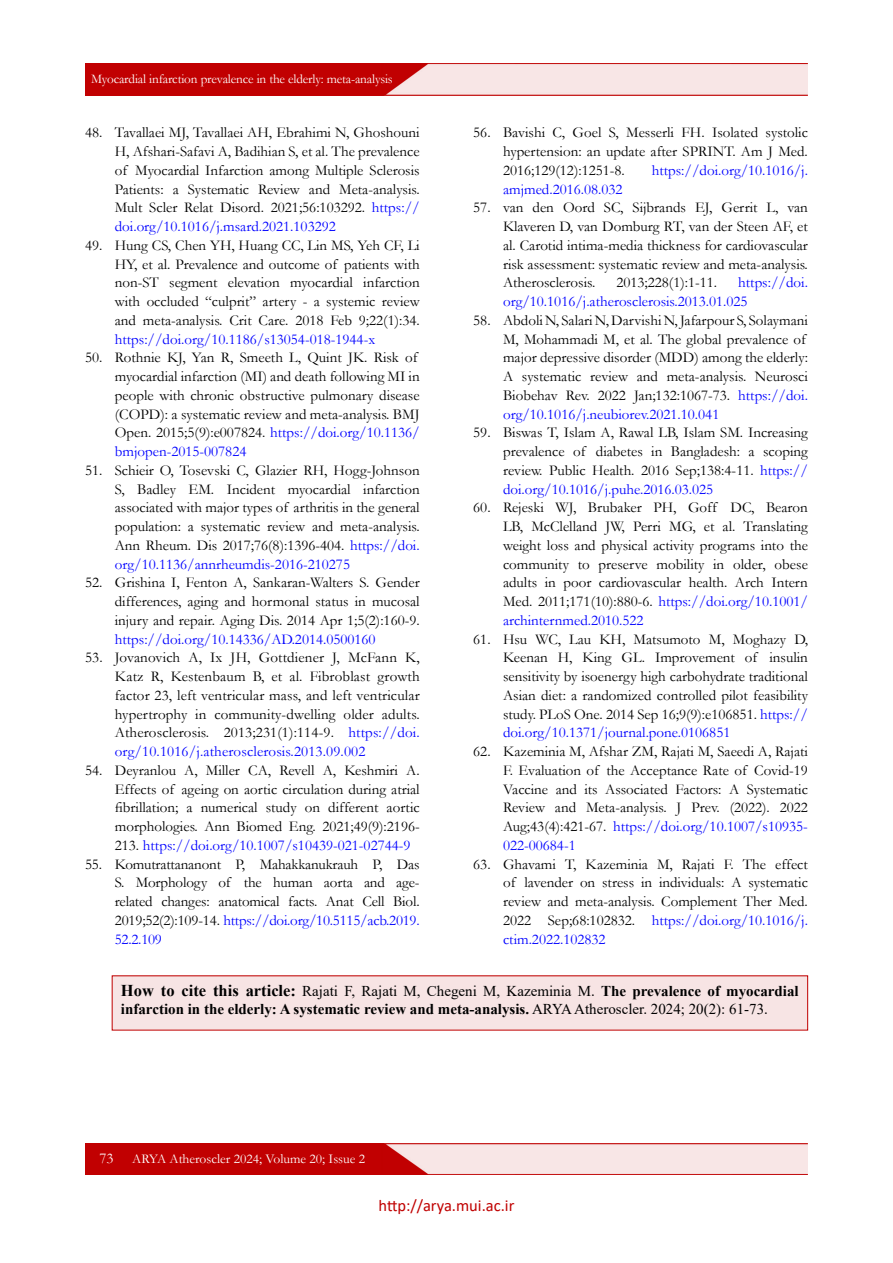
<style>
.page{position:relative;width:893px;height:1263px;background:#fff}
.page>*{position:absolute;margin:0;border:0;box-sizing:border-box;transform-origin:0 0}
.t1{font:16.5px "Calibri";color:#c00000}
.t2{font:15px/18.8px "Garamond";color:#000;text-align:justify}
.t3{font:15px/18.8px "Garamond";color:#00f}
.t4{font:700 15px/18px "Times New Roman";color:#000}
.t5{font:15px "Garamond";color:#fff}
.t6{font:13.5px "Garamond";color:#fff}
.t7{font:13.2px "Garamond";letter-spacing:-.01em;color:#fff}
.s1{color:#00f}
.s2{font-size:16.5px}
.s3{font-weight:400}
</style>
<div class="page">
<img style="left:85px;top:1143px;width:723px;height:32px">
<img style="left:85px;top:64px;width:723px;height:32px">
<div style="left:112px;top:976px;width:696px;height:54px;background:#f7e4e4"></div>
<p class="t7" style="left:91px;top:70px;width:303px">Myocardial infarction prevalence in the elderly: meta-analysis</p>
<p class="t2" style="left:115px;top:123px;width:306px;text-indent:-30px">48. Tavallaei MJ, Tavallaei AH, Ebrahimi N, Ghoshouni H, Afshari-Safavi A, Badihian S, et al. The prevalence of Myocardial Infarction among Multiple Sclerosis Patients: a Systematic Review and Meta-analysis.<br>Mult Scler Relat Disord. 2021;56:103292. <span class="s1">https:// doi.org/10.1016/j.msard.2021.103292</span></p>
<p class="t2" style="left:115px;top:235px;width:306px;text-indent:-30px">49. Hung CS, Chen YH, Huang CC, Lin MS, Yeh CF, Li HY, et al. Prevalence and outcome of patients with non-ST segment elevation myocardial infarction with occluded “culprit” artery - a systemic review and meta-analysis. Crit Care. 2018 Feb 9;22(1):34.</p>
<p class="t3" style="left:115px;top:329px;width:262px">https://doi.org/10.1186/s13054-018-1944-x</p>
<p class="t2" style="left:115px;top:348px;width:306px;text-align:left;text-indent:-30px">50. Rothnie KJ, Yan R, Smeeth L, Quint JK. Risk of myocardial infarction (MI) and death following MI in people with chronic obstructive pulmonary disease (COPD): a systematic review and meta-analysis. BMJ Open. 2015;5(9):e007824. <span class="s1">https://doi.org/10.1136/ bmjopen-2015-007824</span></p>
<p class="t2" style="left:115px;top:460px;width:306px;text-indent:-30px">51. Schieir O, Tosevski C, Glazier RH, Hogg-Johnson S, Badley EM. Incident myocardial infarction associated with major types of arthritis in the general population: a systematic review and meta-analysis.<br>Ann Rheum. Dis 2017;76(8):1396-404. <span class="s1">https://doi. org/10.1136/annrheumdis-2016-210275</span></p>
<p class="t2" style="left:115px;top:573px;width:306px;text-indent:-30px">52. Grishina I, Fenton A, Sankaran-Walters S. Gender differences, aging and hormonal status in mucosal injury and repair. Aging Dis. 2014 Apr 1;5(2):160-9.</p>
<p class="t3" style="left:115px;top:629px;width:262px">https://doi.org/10.14336/AD.2014.0500160</p>
<p class="t2" style="left:115px;top:648px;width:306px;text-indent:-30px">53. Jovanovich A, Ix JH, Gottdiener J, McFann K, Katz R, Kestenbaum B, et al. Fibroblast growth factor 23, left ventricular mass, and left ventricular hypertrophy in community-dwelling older adults.<br>Atherosclerosis. 2013;231(1):114-9. <span class="s1">https://doi. org/10.1016/j.atherosclerosis.2013.09.002</span></p>
<p class="t2" style="left:115px;top:760px;width:306px;text-indent:-30px">54. Deyranlou A, Miller CA, Revell A, Keshmiri A.<br>Effects of ageing on aortic circulation during atrial fibrillation; a numerical study on different aortic morphologies. Ann Biomed Eng. 2021;49(9):2196- 213. <span class="s1">https://doi.org/10.1007/s10439-021-02744-9</span></p>
<p class="t2" style="left:115px;top:854px;width:306px;text-indent:-30px">55. Komutrattananont P, Mahakkanukrauh P, Das S. Morphology of the human aorta and age&shy;related changes: anatomical facts. Anat Cell Biol.<br>2019;52(2):109-14. <span class="s1">https://doi.org/10.5115/acb.2019.<br>52.2.109</span></p>
<p class="t2" style="left:503px;top:123px;width:306px;text-indent:-30px">56. Bavishi C, Goel S, Messerli FH. Isolated systolic hypertension: an update after SPRINT. Am J Med.<br>2016;129(12):1251-8.</p>
<p class="t3" style="left:652px;top:160px;width:158px">https://doi.org/10.1016/j.</p>
<p class="t3" style="left:503px;top:179px;width:121px">amjmed.2016.08.032</p>
<p class="t2" style="left:503px;top:198px;width:306px;text-indent:-30px">57. van den Oord SC, Sijbrands EJ, Gerrit L, van Klaveren D, van Domburg RT, van der Steen AF, et al. Carotid intima-media thickness for cardiovascular risk assessment: systematic review and meta-analysis.<br>Atherosclerosis.</p>
<p class="t3" style="left:503px;top:273px;width:306px;text-indent:235px">https://doi. org/10.1016/j.atherosclerosis.2013.01.025</p>
<p class="t2" style="left:503px;top:310px;width:306px;text-align:left;text-indent:-30px">58. Abdoli N, Salari N, Darvishi N, Jafarpour S, Solaymani M, Mohammadi M, et al. The global prevalence of major depressive disorder (MDD) among the elderly:<br>A systematic review and meta-analysis. Neurosci Biobehav Rev. 2022 Jan;132:1067-73. <span class="s1">https://doi. org/10.1016/j.neubiorev.2021.10.041</span></p>
<p class="t2" style="left:503px;top:423px;width:306px;text-indent:-30px">59. Biswas T, Islam A, Rawal LB, Islam SM. Increasing prevalence of diabetes in Bangladesh: a scoping review. Public Health. 2016 Sep;138:4-11. <span class="s1">https:// doi.org/10.1016/j.puhe.2016.03.025</span></p>
<p class="t2" style="left:503px;top:498px;width:306px;text-indent:-30px">60. Rejeski WJ, Brubaker PH, Goff DC, Bearon LB, McClelland JW, Perri MG, et al. Translating weight loss and physical activity programs into the community to preserve mobility in older, obese adults in poor cardiovascular health. Arch Intern Med. 2011;171(10):880-6. <span class="s1">https://doi.org/10.1001/ archinternmed.2010.522</span></p>
<p class="t2" style="left:503px;top:629px;width:306px;text-indent:-30px">61. Hsu WC, Lau KH, Matsumoto M, Moghazy D, Keenan H, King GL. Improvement of insulin sensitivity by isoenergy high carbohydrate traditional Asian diet: a randomized controlled pilot feasibility study. PLoS One. 2014 Sep 16;9(9):e106851. <span class="s1">https:// doi.org/10.1371/journal.pone.0106851</span></p>
<p class="t2" style="left:503px;top:742px;width:306px;text-indent:-30px">62. Kazeminia M, Afshar ZM, Rajati M, Saeedi A, Rajati F. Evaluation of the Acceptance Rate of Covid-19<br>Vaccine and its Associated Factors: A Systematic Review and Meta-analysis. J Prev. (2022). 2022<br>Aug;43(4):421-67. <span class="s1">https://doi.org/10.1007/s10935- 022-00684-1</span></p>
<p class="t2" style="left:503px;top:854px;width:306px;text-indent:-30px">63. Ghavami T, Kazeminia M, Rajati F. The effect of lavender on stress in individuals: A systematic review and meta-analysis. Complement Ther Med.<br>2022 Sep;68:102832. <span class="s1">https://doi.org/10.1016/j. ctim.2022.102832</span></p>
<p class="t2" style="left:616px;top:273px;width:102px">2013;228(1):1-11.</p>
<p class="t4" style="left:121px;top:981px;width:679px"><span class="s2">How to cite this article:</span> <span class="s3">Rajati F, Rajati M, Chegeni M, Kazeminia M.</span> The prevalence of myocardial infarction in the elderly: A systematic review and meta-analysis. <span class="s3">ARYA Atheroscler. 2024; 20(2): 61-73.</span></p>
<p class="t5" style="left:99px;top:1148px;width:16px">73</p>
<p class="t6" style="left:132px;top:1149px;width:234px">ARYA Atheroscler 2024; Volume 20; Issue 2</p>
<p class="t1" style="left:378px;top:1194px;width:137px">http://arya.mui.ac.ir</p>
</div>
